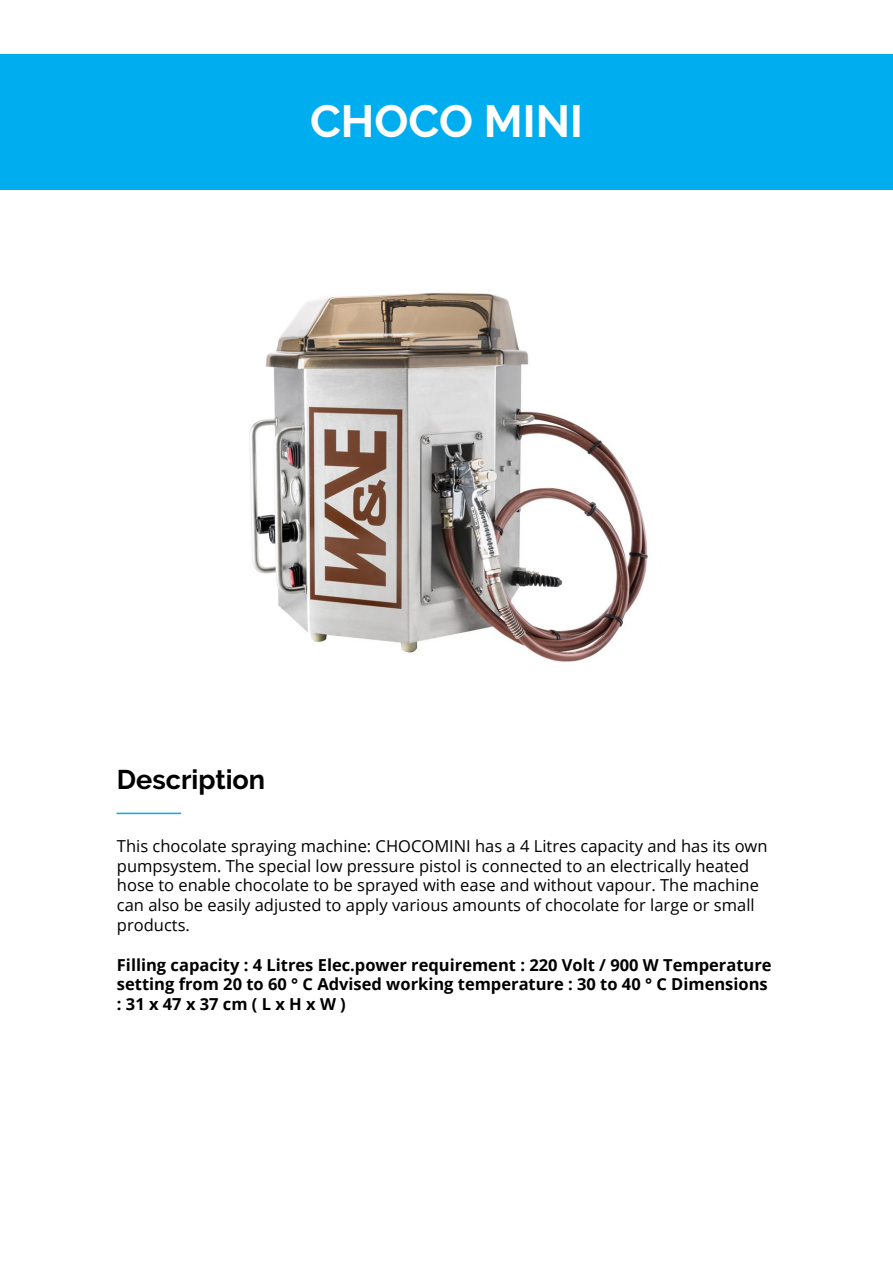
<style>
.page{position:relative;width:893px;height:1263px;background:#fff}
.page>*{position:absolute;margin:0;border:0;box-sizing:border-box;transform-origin:0 0}
.t1{font:700 45px "Raleway";color:#fff}
.t2{font:700 27px "Raleway";color:#000}
.t3{font:16.5px/19.8px "Open Sans";color:#000}
.t4{font:700 16.5px/19.8px "Open Sans";color:#000}
</style>
<div class="page">
<div style="left:0;top:54px;width:892px;height:135px;background:#00aeef"></div>
<hr style="left:117px;top:813px;width:64px;height:1px;background:#00aeef">
<img style="left:249px;top:292px;width:399px;height:370px">
<h1 class="t1" style="left:310px;top:94px;width:274px">CHOCO MINI</h1>
<h2 class="t2" style="left:117px;top:763px;width:150px">Description</h2>
<p class="t3" style="left:117px;top:835px;width:652px">This chocolate spraying machine: CHOCOMINI has a 4 Litres capacity and has its own pumpsystem. The special low pressure pistol is connected to an electrically heated hose to enable chocolate to be sprayed with ease and without vapour. The machine can also be easily adjusted to apply various amounts of chocolate for large or small products.</p>
<p class="t4" style="left:117px;top:954px;width:656px">Filling capacity : 4 Litres Elec.power requirement : 220 Volt / 900 W Temperature setting from 20 to 60 ° C Advised working temperature : 30 to 40 ° C Dimensions : 31 x 47 x 37 cm ( L x H x W )</p>
</div>
